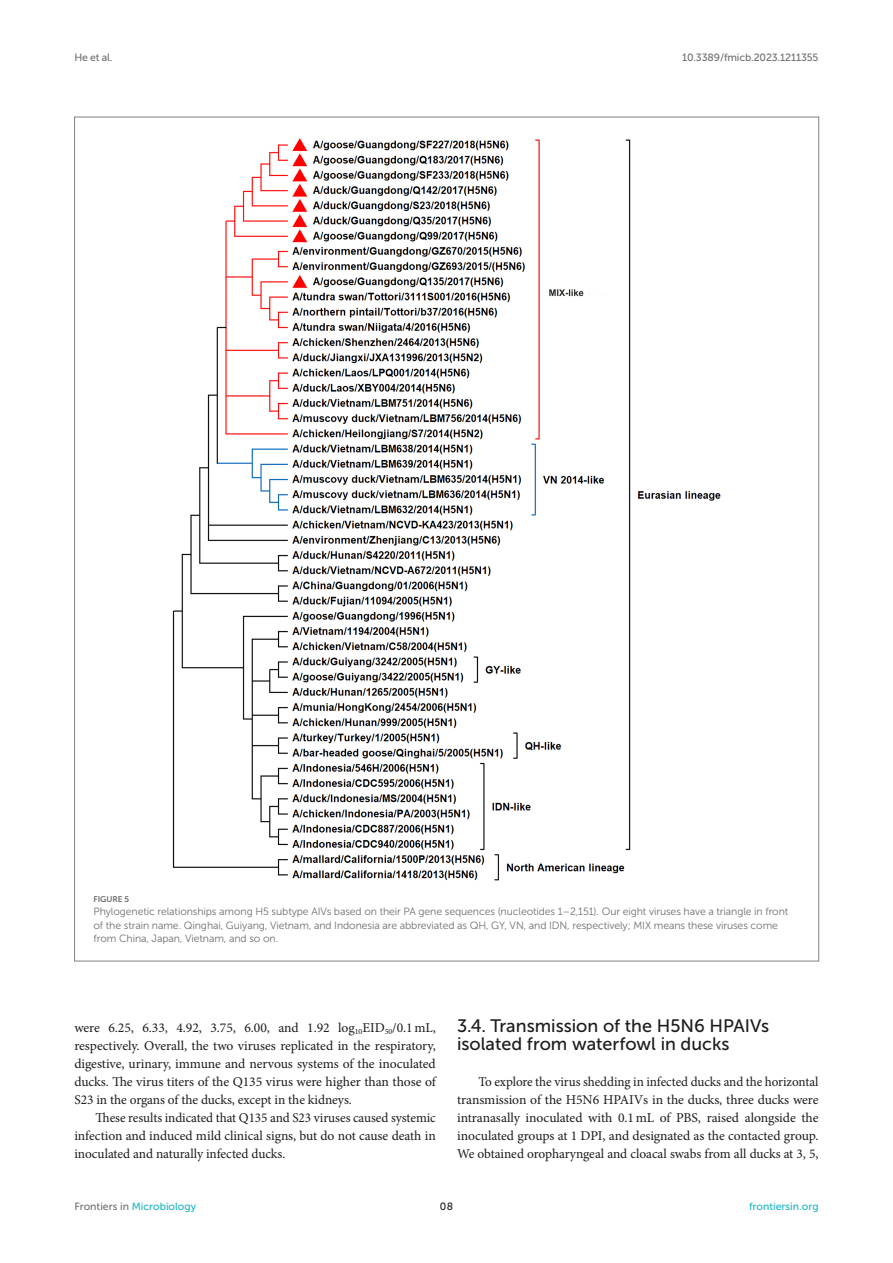
<style>
.page{position:relative;width:893px;height:1263px;background:#fff}
.page>*{position:absolute;margin:0;border:0;box-sizing:border-box;transform-origin:0 0}
.HEAD_2{font:18px/18px "Museo Sans 500";color:#1b1c1b}
.TEXT{font:13.5px/18px "Minion Pro";letter-spacing:-.005em;color:#1b1c1b;text-align:justify}
.TEXT_FLUSH{font:13.5px/18px "Minion Pro";letter-spacing:-.005em;color:#1b1c1b;text-align:justify}
.FIG_LEG{font:10.5px/13.5px "Museo Sans 300";letter-spacing:-.01em;color:#706f70}
.t1{font:10.5px "Museo Sans 500";color:#1db5c3}
.t2{font:10.5px "Museo Sans 500";letter-spacing:-.015em;color:#706f70}
.t3{font:10.5px "Museo Sans 500";color:#1b1c1b}
.FIG_HD{font:8.25px "Museo Sans 700";letter-spacing:-.01em;color:#706f70}
.s1{color:#706f70}
</style>
<div class="page">
<img style="left:172px;top:138px;width:549px;height:743px">
<p class="t2" style="left:74px;top:51px;width:40px">He et al.</p>
<p class="t2" style="left:682px;top:51px;width:138px">10.3389/fmicb.2023.1211355</p>
<p class="FIG_HD" style="left:94px;top:894px;width:37px">FIGURE 5</p>
<p class="FIG_LEG" style="left:94px;top:905px;width:696px">Phylogenetic relationships among H5 subtype AIVs based on their PA gene sequences (nucleotides 1–2,151). Our eight viruses have a triangle in front of the strain name. Qinghai, Guiyang, Vietnam, and Indonesia are abbreviated as QH, GY, VN, and IDN, respectively; MIX means these viruses come from China, Japan, Vietnam, and so on.</p>
<p class="TEXT" style="left:74px;top:1019px;width:363px">were 6.25, 6.33, 4.92, 3.75, 6.00, and 1.92 log<sub>10</sub>EID<sub>50</sub>/0.1mL, respectively. Overall, the two viruses replicated in the respiratory, digestive, urinary, immune and nervous systems of the inoculated ducks. The virus titers of the Q135 virus were higher than those of S23 in the organs of the ducks, except in the kidneys.</p>
<p class="TEXT" style="left:74px;top:1109px;width:363px;text-indent:21px">These results indicated that Q135 and S23 viruses caused systemic infection and induced mild clinical signs, but do not cause death in inoculated and naturally infected ducks.</p>
<p class="HEAD_2" style="left:457px;top:1017px;width:314px">3.4. Transmission of the H5N6 HPAIVs isolated from waterfowl in ducks</p>
<p class="TEXT_FLUSH" style="left:457px;top:1073px;width:363px;text-indent:21px">To explore the virus shedding in infected ducks and the horizontal transmission of the H5N6 HPAIVs in the ducks, three ducks were intranasally inoculated with 0.1mL of PBS, raised alongside the inoculated groups at 1 DPI, and designated as the contacted group.<br>We obtained oropharyngeal and cloacal swabs from all ducks at 3, 5,</p>
<p class="t1" style="left:74px;top:1200px;width:123px"><span class="s1">Frontiers in</span> Microbiology</p>
<p class="t3" style="left:440px;top:1200px;width:15px">08</p>
<p class="t1" style="left:749px;top:1200px;width:71px">frontiersin.org</p>
</div>
